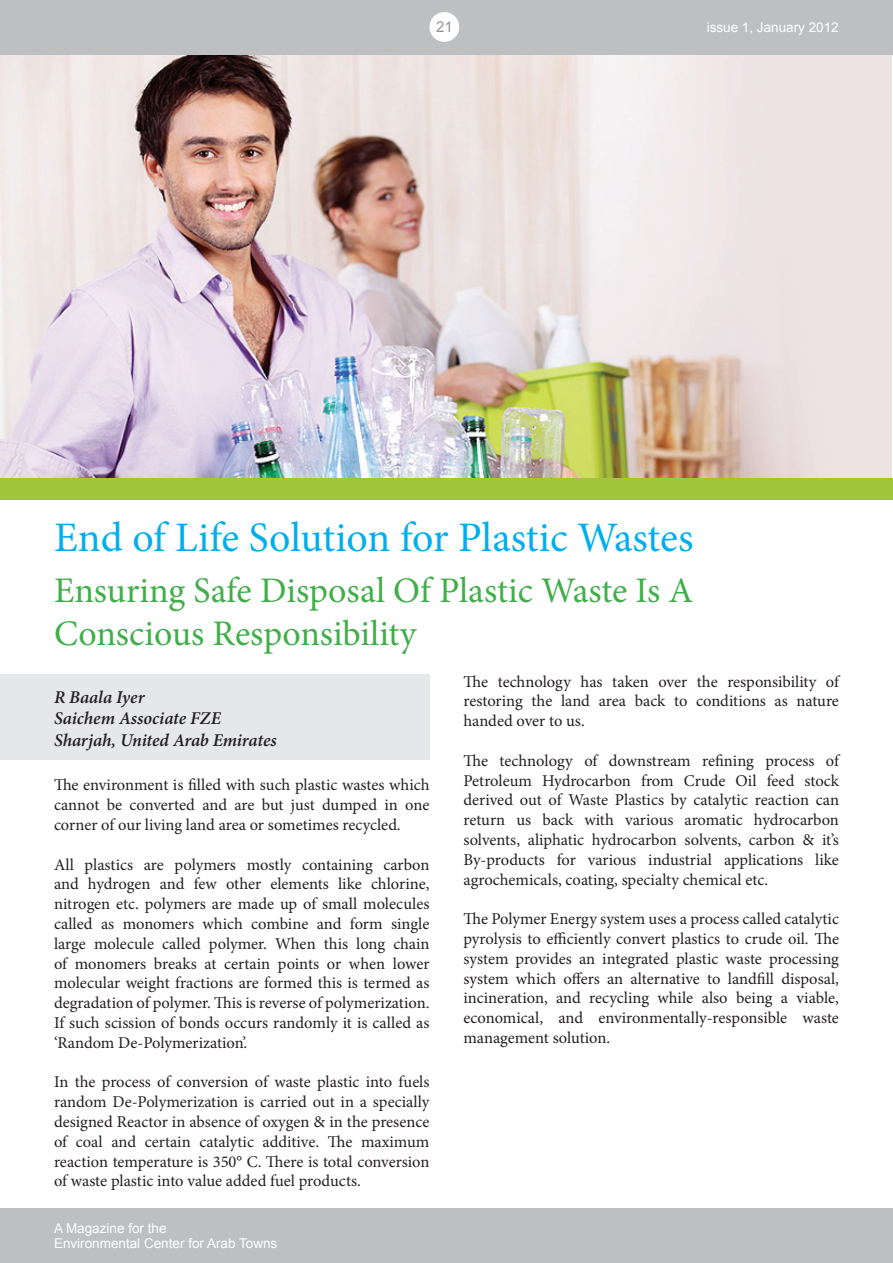
<style>
.page{position:relative;width:893px;height:1263px;background:#fff}
.page>*{position:absolute;margin:0;border:0;box-sizing:border-box;transform-origin:0 0}
.t1{font:42px "Minion Pro";letter-spacing:-.005em;color:#00aeef}
.t2{font:36px/43.2px "Minion Pro";color:#40ae49}
.t3{font:italic 600 18px/21.6px "Minion Pro";letter-spacing:-.005em;color:#231f20}
.t4{font:16.5px/19.8px "Minion Pro";letter-spacing:-.005em;color:#231f20;text-align:justify}
.t5{font:15px "Arial";color:#939598}
.t6{font:13.5px/15px "Arial";color:#fff}
</style>
<div class="page">
<img style="left:1px;top:54px;width:891px;height:424px">
<div style="left:0;top:675px;width:429px;height:85px;background:#e6e7e9"></div>
<div style="left:0;top:478px;width:893px;height:22px;background:#a1c63c"></div>
<div style="left:0;top:1209px;width:893px;height:54px;background:#bdbfc1"></div>
<div style="left:0;top:0;width:893px;height:54px;background:#bdbfc1"></div>
<div style="left:429px;top:12px;width:30px;height:30px;background:#fff;border-radius:50%"></div>
<p class="t5" style="left:436px;top:17px;width:18px">21</p>
<p class="t6" style="left:707px;top:20px;width:134px">issue 1, January 2012</p>
<h1 class="t1" style="left:54px;top:510px;width:641px">End of Life Solution for Plastic Wastes</h1>
<h2 class="t2" style="left:54px;top:569px;width:641px">Ensuring Safe Disposal Of Plastic Waste Is A<br>Conscious Responsibility</h2>
<p class="t3" style="left:54px;top:686px;width:224px">R Baala Iyer<br>Saichem Associate FZE<br>Sharjah, United Arab Emirates</p>
<p class="t4" style="left:54px;top:775px;width:377px">The environment is filled with such plastic wastes which cannot be converted and are but just dumped in one corner of our living land area or sometimes recycled.</p>
<p class="t4" style="left:54px;top:854px;width:377px">All plastics are polymers mostly containing carbon and hydrogen and few other elements like chlorine, nitrogen etc. polymers are made up of small molecules called as monomers which combine and form single large molecule called polymer. When this long chain of monomers breaks at certain points or when lower molecular weight fractions are formed this is termed as degradation of polymer. This is reverse of polymerization.<br>If such scission of bonds occurs randomly it is called as ‘Random De-Polymerization’.</p>
<p class="t4" style="left:54px;top:1072px;width:377px">In the process of conversion of waste plastic into fuels random De-Polymerization is carried out in a specially designed Reactor in absence of oxygen &amp; in the presence of coal and certain catalytic additive. The maximum reaction temperature is 350° C. There is total conversion of waste plastic into value added fuel products.</p>
<p class="t4" style="left:463px;top:671px;width:377px">The technology has taken over the responsibility of restoring the land area back to conditions as nature handed over to us.</p>
<p class="t4" style="left:463px;top:751px;width:377px">The technology of downstream refining process of Petroleum Hydrocarbon from Crude Oil feed stock derived out of Waste Plastics by catalytic reaction can return us back with various aromatic hydrocarbon solvents, aliphatic hydrocarbon solvents, carbon &amp; it’s By-products for various industrial applications like agrochemicals, coating, specialty chemical etc.</p>
<p class="t4" style="left:463px;top:909px;width:377px">The Polymer Energy system uses a process called catalytic pyrolysis to efficiently convert plastics to crude oil. The system provides an integrated plastic waste processing system which offers an alternative to landfill disposal, incineration, and recycling while also being a viable, economical, and environmentally-responsible waste management solution.</p>
<p class="t6" style="left:54px;top:1221px;width:225px">A Magazine for the<br>Environmental Center for Arab Towns</p>
</div>
